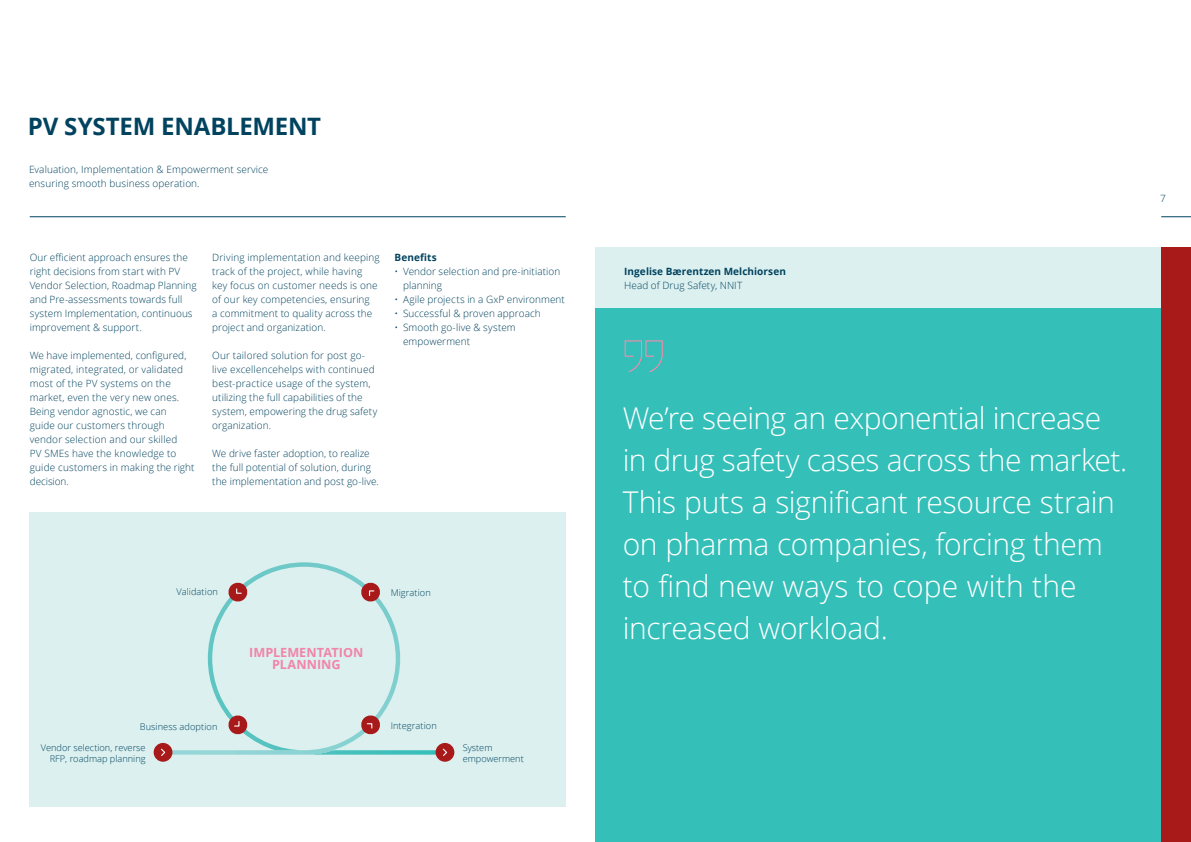
<style>
.page{position:relative;width:1191px;height:842px;background:#fff}
.page>*{position:absolute;margin:0;border:0;box-sizing:border-box;transform-origin:0 0}
.Bodycopy{font:300 30px/42px "Open Sans";letter-spacing:-.015em;color:#fff}
.Headline{font:700 24px "Open Sans";letter-spacing:-.01em;color:#01435f}
.Bodycopy-2{font:700 12.6px "Open Sans";letter-spacing:-.005em;color:#f284a7}
.Bodycopy-3{font:300 10px/14px "Open Sans";letter-spacing:.01em;color:#01435f}
.Body_text{font:300 10px/14px "Open Sans";letter-spacing:.01em;color:#01435f}
.Bodycopy-4{font:700 10px "Open Sans";letter-spacing:.01em;color:#01435f}
.Body_text-2{font:300 9.2px/10.5px "Open Sans";color:#01435f;text-align:right}
.Bodycopy-5{font:300 9.2px "Open Sans";letter-spacing:.01em;color:#01435f}
</style>
<div class="page">
<hr style="left:30px;top:217px;width:536px;height:1px;background:#01435f">
<div style="left:30px;top:513px;width:536px;height:294px;background:#dbf0ef"></div>
<svg style="left:163px;top:562px;width:272px;height:193px"></svg>
<svg style="left:360px;top:582px;width:21px;height:20px"></svg>
<svg style="left:227px;top:714px;width:21px;height:21px"></svg>
<svg style="left:227px;top:582px;width:21px;height:20px"></svg>
<svg style="left:360px;top:714px;width:21px;height:21px"></svg>
<div style="left:435px;top:743px;width:19px;height:19px;background:#a8191a;border-radius:50%"></div>
<svg style="left:442px;top:748px;width:5px;height:8px"></svg>
<div style="left:154px;top:743px;width:18px;height:19px;background:#a8191a;border-radius:50%"></div>
<svg style="left:161px;top:748px;width:5px;height:8px"></svg>
<div style="left:595px;top:247px;width:566px;height:61px;background:#dbf0ef"></div>
<div style="left:595px;top:308px;width:566px;height:534px;background:#35bfb9"></div>
<svg style="left:624px;top:340px;width:39px;height:33px"></svg>
<div style="left:1161px;top:247px;width:30px;height:595px;background:#a8191a"></div>
<hr style="left:1161px;top:217px;width:30px;height:1px;background:#01435f">
<p class="Headline" style="left:28px;top:110px;width:295px">PV SYSTEM ENABLEMENT</p>
<p class="Body_text" style="left:29px;top:162px;width:241px">Evaluation, Implementation &amp; Empowerment service ensuring smooth business operation.</p>
<p class="Bodycopy-3" style="left:30px;top:250px;width:168px">Our efficient approach ensures the right decisions from start with PV Vendor Selection, Roadmap Planning and Pre-assessments towards full system Implementation, continuous improvement &amp; support.</p>
<p class="Bodycopy-3" style="left:30px;top:348px;width:166px">We have implemented, configured, migrated, integrated, or validated most of the PV systems on the market, even the very new ones.<br>Being vendor agnostic, we can guide our customers through vendor selection and our skilled<br>PV SMEs have the knowledge to guide customers in making the right decision.</p>
<p class="Bodycopy-3" style="left:212px;top:250px;width:169px">Driving implementation and keeping track of the project, while having key focus on customer needs is one of our key competencies, ensuring<br>a commitment to quality across the project and organization.</p>
<p class="Bodycopy-3" style="left:212px;top:348px;width:167px">Our tailored solution for post go&shy;live excellencehelps with continued best-practice usage of the system, utilizing the full capabilities of the system, empowering the drug safety organization.</p>
<p class="Bodycopy-3" style="left:212px;top:446px;width:168px">We drive faster adoption, to realize the full potential of solution, during the implementation and post go-live.</p>
<p class="Bodycopy-4" style="left:394px;top:250px;width:44px">Benefits</p>
<p class="Bodycopy-3" style="left:394px;top:264px;width:167px">• Vendor selection and pre-initiation</p>
<p class="Bodycopy-3" style="left:403px;top:278px;width:40px">planning</p>
<p class="Bodycopy-3" style="left:394px;top:292px;width:172px">• Agile projects in a GxP environment</p>
<p class="Bodycopy-3" style="left:394px;top:306px;width:148px">• Successful &amp; proven approach</p>
<p class="Bodycopy-3" style="left:394px;top:320px;width:123px">• Smooth go-live &amp; system</p>
<p class="Bodycopy-3" style="left:403px;top:334px;width:68px">empowerment</p>
<p class="Bodycopy-5" style="left:177px;top:585px;width:43px">Validation</p>
<p class="Bodycopy-5" style="left:140px;top:720px;width:79px">Business adoption</p>
<p class="Body_text-2" style="left:41px;top:743px;width:106px">Vendor selection, reverse<br>RFP, roadmap planning</p>
<p class="Bodycopy-2" style="left:249px;top:643px;width:116px">IMPLEMENTATION</p>
<p class="Bodycopy-2" style="left:272px;top:656px;width:70px">PLANNING</p>
<p class="Bodycopy-5" style="left:391px;top:586px;width:42px">Migration</p>
<p class="Bodycopy-5" style="left:391px;top:719px;width:48px">Integration</p>
<p class="Body_text-2" style="left:463px;top:743px;width:63px;text-align:left">System empowerment</p>
<p class="Bodycopy-4" style="left:624px;top:264px;width:163px">Ingelise Bærentzen Melchiorsen</p>
<p class="Bodycopy-3" style="left:624px;top:278px;width:119px">Head of Drug Safety, NNIT</p>
<p class="Bodycopy-3" style="left:1160px;top:191px;width:7px">7</p>
<p class="Bodycopy" style="left:622px;top:396px;width:506px">We’re seeing an exponential increase in drug safety cases across the market.<br>This puts a significant resource strain on pharma companies, forcing them to find new ways to cope with the increased workload.</p>
</div>
